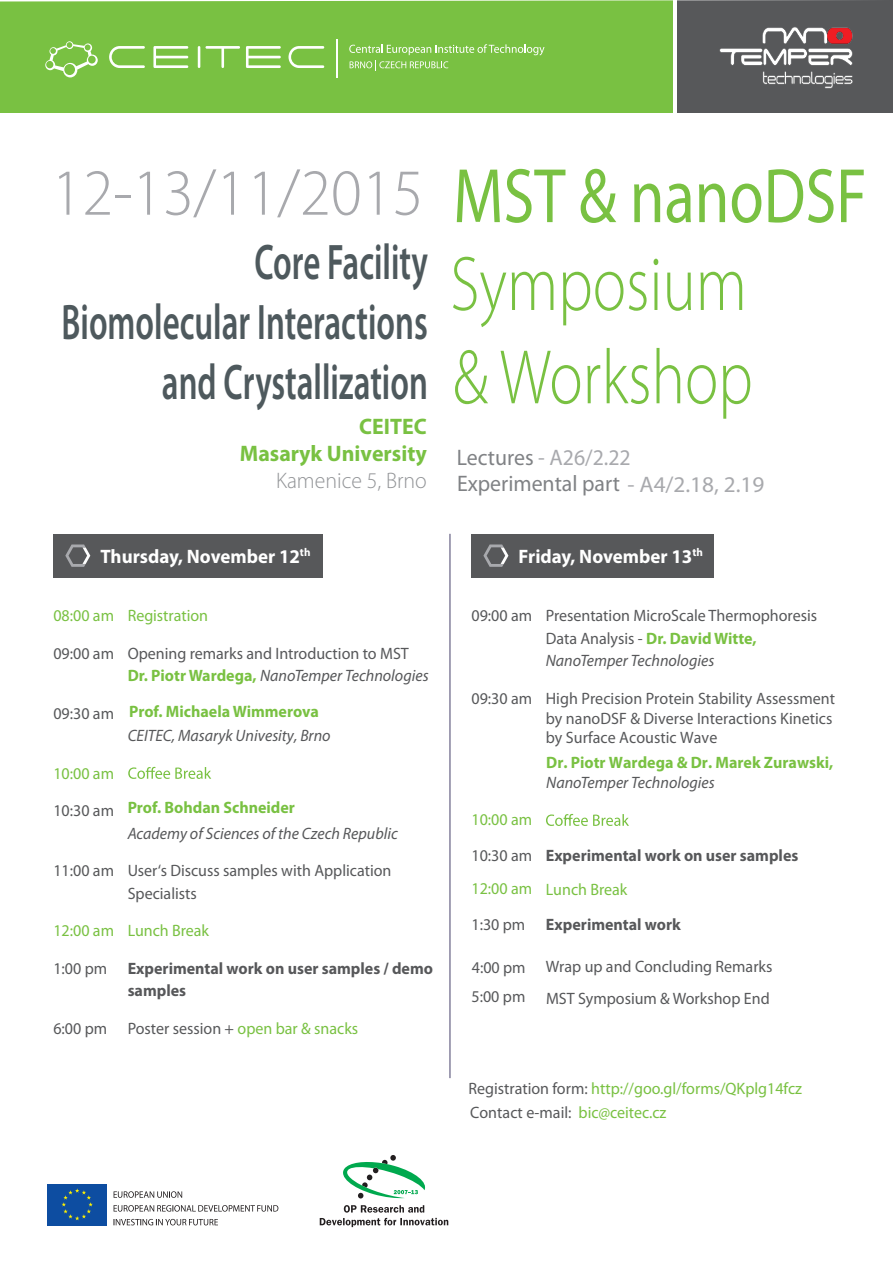
<style>
.page{position:relative;width:893px;height:1263px;background:#fff}
.page>*{position:absolute;margin:0;border:0;box-sizing:border-box;transform-origin:0 0}
.t1{font:300 77.85px/93.3px "Myriad Pro";color:#79c142;scale:.8 1}
.t2{font:77.85px "Myriad Pro";color:#79c142;scale:.8 1}
.t3{font:300 66.15px "Myriad Pro";color:#a8a9ad;scale:.96 1}
.t4{font:600 50.25px/60.3px "Myriad Pro";color:#4e595d;text-align:right;scale:.66 1}
.t5{font:22.5px/26.2px "Myriad Pro";color:#808285}
.t6{font:700 22.5px/27px "Myriad Pro";color:#79c142;text-align:right}
.t7{font:300 22.5px "Myriad Pro";color:#939598}
.t8{font:700 19.5px "Myriad Pro";color:#fff}
.t9{font:16.5px/22.5px "Myriad Pro";color:#57585a}
.t10{font:italic 16.5px/24.5px "Myriad Pro";color:#57585a}
.t11{font:700 16.5px/22.5px "Myriad Pro";color:#57585a}
.t12{font:16.5px "Myriad Pro";color:#79c142}
.t13{font:700 16.5px/34.5px "Myriad Pro";color:#79c142}
.s1{color:#a8a9ad}
.s2{font-weight:700;color:#79c142}
.s3{font-style:italic}
.s4{font-style:normal}
.s5{font-weight:700;font-style:normal;color:#79c142}
.s6{font-weight:400}
.s7{font-weight:400;color:#57585a}
.s8{color:#79c142}
.s9{font-weight:400;color:#79c142}
.s10{color:#57585a}
</style>
<div class="page">
<svg style="left:128px;top:767px;width:83px;height:12px"></svg>
<div style="left:0;top:1px;width:673px;height:112px;background:#79c142"></div>
<div style="left:471px;top:534px;width:243px;height:43px;background:#57585a"></div>
<svg style="left:483px;top:544px;width:25px;height:23px"></svg>
<div style="left:53px;top:534px;width:270px;height:43px;background:#57585a"></div>
<svg style="left:65px;top:544px;width:25px;height:23px"></svg>
<div style="left:677px;top:0;width:216px;height:112px;background:#57585a"></div>
<img style="left:719px;top:27px;width:134px;height:62px">
<svg style="left:45px;top:41px;width:53px;height:36px"></svg>
<svg style="left:109px;top:46px;width:215px;height:22px"></svg>
<hr style="left:336px;top:39px;width:2px;height:39px;background:#fff">
<svg style="left:349px;top:44px;width:195px;height:11px"></svg>
<svg style="left:350px;top:61px;width:98px;height:10px"></svg>
<svg style="left:343px;top:1155px;width:83px;height:43px"></svg>
<svg style="left:320px;top:1205px;width:128px;height:22px"></svg>
<div style="left:47px;top:1184px;width:60px;height:41px;background:#0d4da1"></div>
<svg style="left:62px;top:1188px;width:31px;height:32px"></svg>
<svg style="left:114px;top:1191px;width:68px;height:7px"></svg>
<svg style="left:114px;top:1205px;width:164px;height:6px"></svg>
<svg style="left:114px;top:1219px;width:104px;height:6px"></svg>
<svg style="left:546px;top:814px;width:83px;height:12px"></svg>
<hr style="left:450px;top:534px;width:1px;height:544px;background:#47426b">
<h2 class="t3" style="left:52px;top:156px;width:389px">12-13/11/2015</h2>
<h3 class="t4" style="left:62px;top:230px;width:556px">Core Facility<br>Biomolecular Interactions and Crystallization</h3>
<h3 class="t6" style="left:240px;top:413px;width:188px">CEITEC<br>Masaryk University</h3>
<h3 class="t7" style="left:276px;top:468px;width:152px">Kamenice 5, Brno</h3>
<h1 class="t2" style="left:453px;top:154px;width:519px">MST &amp; nanoDSF</h1>
<h1 class="t1" style="left:450px;top:239px;width:380px">Symposium &amp; Workshop</h1>
<h3 class="t5" style="left:457px;top:444px;width:309px">Lectures <span class="s1">- A26/2.22<br></span>Experimental part <span class="s1">- A4/2.18, 2.19</span></h3>
<p class="t8" style="left:100px;top:545px;width:212px">Thursday, November 12<sup>th</sup></p>
<p class="t12" style="left:53px;top:607px;width:156px">08:00 am Registration</p>
<p class="t9" style="left:128px;top:642px;width:302px;text-indent:-74px">09:00 am Opening remarks and Introduction to MST<br><span class="s2">Dr. Piotr Wardega,</span> <span class="s3">NanoTemper Technologies</span></p>
<p class="t10" style="left:128px;top:699px;width:204px;text-indent:-74px"><span class="s4">09:30 am</span> <span class="s5">Prof. Michaela Wimmerova<br></span>CEITEC, Masaryk Univesity, Brno</p>
<p class="t13" style="left:53px;top:756px;width:243px"><span class="s6">10:00 am<br></span><span class="s7">10:30 am</span> Prof. Bohdan Schneider</p>
<p class="t10" style="left:128px;top:821px;width:272px">Academy of Sciences of the Czech Republic</p>
<p class="t9" style="left:128px;top:860px;width:265px;text-indent:-74px">11:00 am User‘s Discuss samples with Application<br>Specialists</p>
<p class="t12" style="left:53px;top:922px;width:157px">12:00 am Lunch Break</p>
<p class="t11" style="left:128px;top:957px;width:307px;text-indent:-74px"><span class="s6">1:00 pm</span> Experimental work on user samples / demo samples</p>
<p class="t9" style="left:53px;top:1017px;width:306px">6:00 pm Poster session + <span class="s8">open bar &amp; snacks</span></p>
<p class="t8" style="left:519px;top:545px;width:186px">Friday, November 13<sup>th</sup></p>
<p class="t9" style="left:546px;top:605px;width:273px;text-indent:-74px">09:00 am Presentation MicroScale Thermophoresis<br>Data Analysis - <span class="s2">Dr. David Witte,<br></span><span class="s3">NanoTemper Technologies</span></p>
<p class="t9" style="left:546px;top:689px;width:291px;line-height:19.8px;text-indent:-74px">09:30 am High Precision Protein Stability Assessment by nanoDSF &amp; Diverse Interactions Kinetics by Surface Acoustic Wave</p>
<p class="t13" style="left:546px;top:746px;width:289px">Dr. Piotr Wardega &amp; Dr. Marek Zurawski,</p>
<p class="t10" style="left:546px;top:771px;width:170px">NanoTemper Technologies</p>
<p class="t11" style="left:471px;top:802px;width:328px;line-height:36px"><span class="s9">10:00 am<br></span><span class="s6">10:30 am</span> Experimental work on user samples</p>
<p class="t12" style="left:471px;top:880px;width:157px">12:00 am Lunch Break</p>
<p class="t9" style="left:471px;top:914px;width:55px">1:30 pm</p>
<p class="t11" style="left:546px;top:914px;width:136px">Experimental work</p>
<p class="t9" style="left:472px;top:951px;width:302px;line-height:30.8px">4:00 pm Wrap up and Concluding Remarks<br>5:00 pm</p>
<p class="t9" style="left:546px;top:987px;width:225px">MST Symposium &amp; Workshop End</p>
<p class="t12" style="left:469px;top:1079px;width:335px"><span class="s10">Registration form:</span> http://goo.gl/forms/QKplg14fcz</p>
<p class="t9" style="left:470px;top:1102px;width:198px">Contact e-mail: <span class="s8">bic@ceitec.cz</span></p>
</div>
